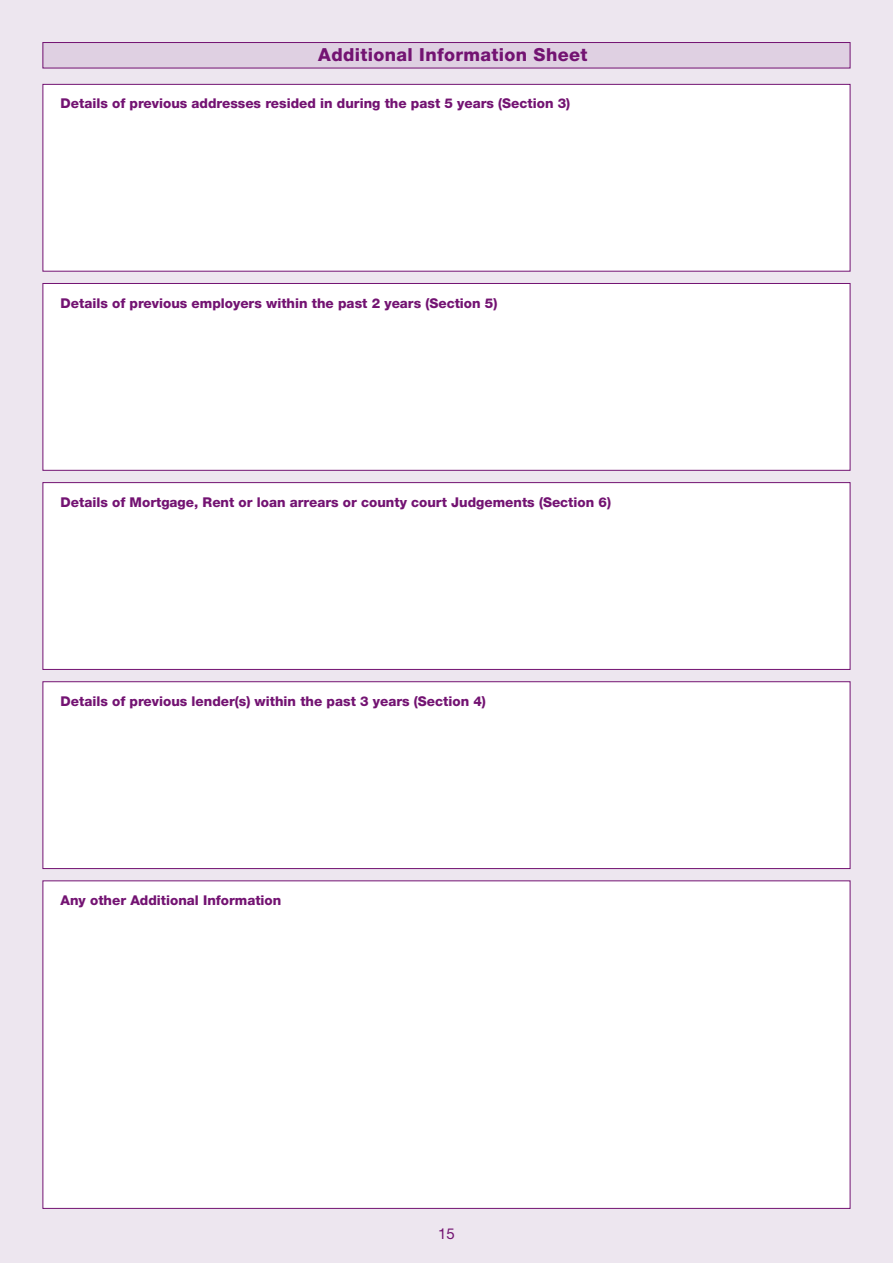
<style>
.page{position:relative;width:893px;height:1263px;background:#ede6ef}
.page>*{position:absolute;margin:0;border:0;box-sizing:border-box;transform-origin:0 0}
.t1{font:800 18px "Helvetica Neue";letter-spacing:.02em;color:#731372}
.t2{font:15px "Helvetica Neue";color:#731372}
.t3{font:800 13.5px "Helvetica Neue";color:#731372}
</style>
<div class="page">
<div style="left:43px;top:43px;width:807px;height:25px;background:#dfd0e2"></div>
<div style="left:43px;top:42px;width:807px;height:26px;border:1px solid #731372"></div>
<div style="left:43px;top:84px;width:807px;height:188px;background:#fff;border:1px solid #731372"></div>
<div style="left:43px;top:283px;width:807px;height:188px;background:#fff;border:1px solid #731372"></div>
<div style="left:43px;top:482px;width:807px;height:188px;background:#fff;border:1px solid #731372"></div>
<div style="left:43px;top:681px;width:807px;height:188px;background:#fff;border:1px solid #731372"></div>
<div style="left:43px;top:880px;width:807px;height:329px;background:#fff;border:1px solid #731372"></div>
<h1 class="t1" style="left:318px;top:44px;width:271px">Additional Information Sheet</h1>
<p class="t3" style="left:61px;top:96px;width:511px">Details of previous addresses resided in during the past 5 years (Section 3)</p>
<p class="t3" style="left:61px;top:295px;width:438px">Details of previous employers within the past 2 years (Section 5)</p>
<p class="t3" style="left:61px;top:494px;width:552px">Details of Mortgage, Rent or loan arrears or county court Judgements (Section 6)</p>
<p class="t3" style="left:61px;top:693px;width:427px">Details of previous lender(s) within the past 3 years (Section 4)</p>
<p class="t3" style="left:61px;top:892px;width:222px">Any other Additional Information</p>
<p class="t2" style="left:438px;top:1225px;width:18px">15</p>
</div>
